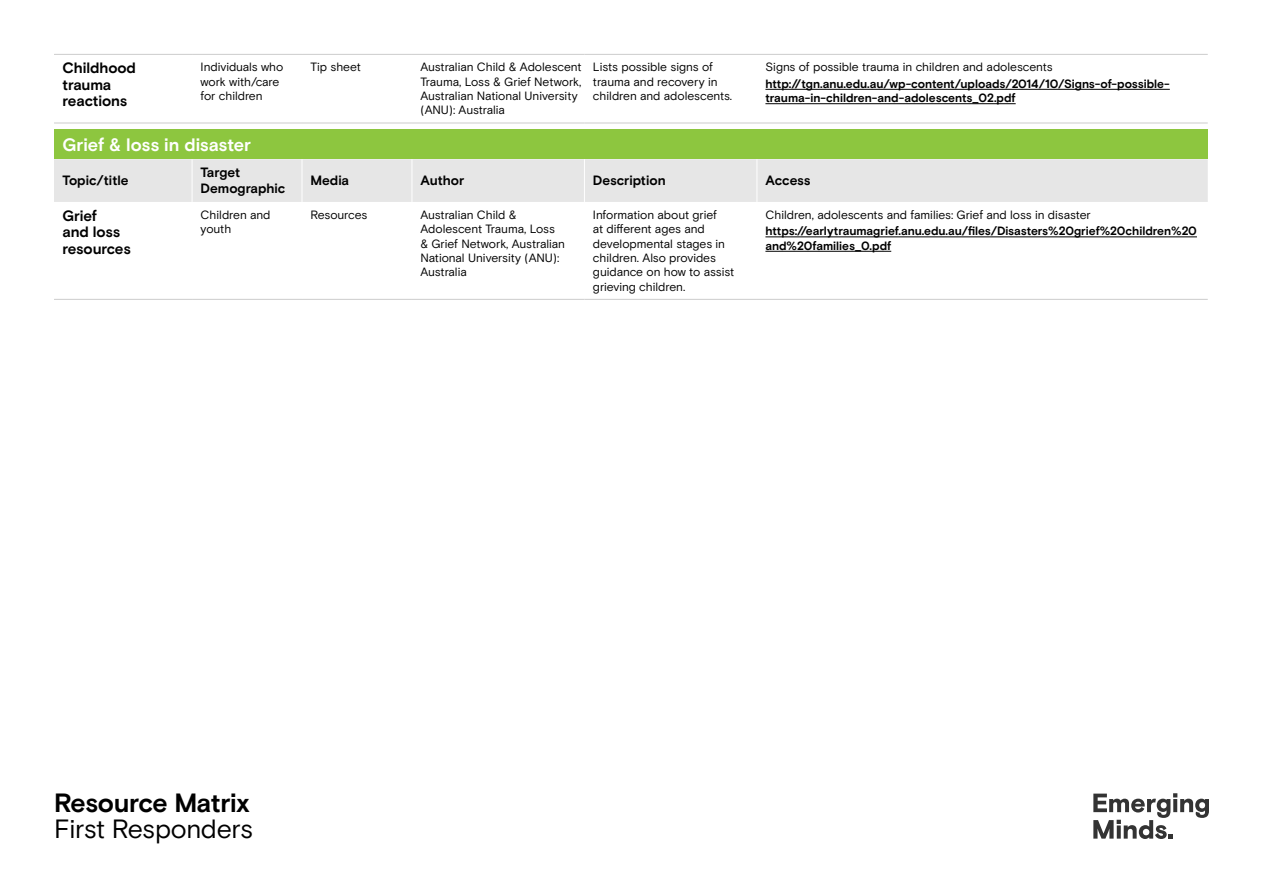
<style>
.page{position:relative;width:1263px;height:893px;background:#fff}
.page>*{position:absolute;margin:0;border:0;box-sizing:border-box;transform-origin:0 0}
.t1{font:26.4px "Basis Grotesque Pro";letter-spacing:-.01em;color:#000}
.t2{font:700 26.4px "Basis Grotesque Pro";letter-spacing:-.015em;color:#000}
.t3{font:700 18px "Basis Grotesque Pro";color:#fff}
.t4{font:700 15px/16.5px "Basis Grotesque Pro";letter-spacing:-.01em;color:#000}
.t5{font:700 13.5px/16.2px "Basis Grotesque Pro";color:#000}
.t6{font:12px/14.4px "Basis Grotesque Pro";letter-spacing:-.01em;color:#000}
.t7{font:700 12px/14.4px "Basis Grotesque Pro";letter-spacing:-.005em;color:#000}
</style>
<div class="page">
<svg style="left:1093px;top:793px;width:116px;height:46px"></svg>
<div style="left:54px;top:130px;width:1154px;height:29px;background:#8dc63f"></div>
<div style="left:54px;top:159px;width:1154px;height:43px;background:#e6e6e6"></div>
<hr style="left:192px;top:159px;width:1px;height:43px;background:#fff">
<hr style="left:302px;top:159px;width:1px;height:43px;background:#fff">
<hr style="left:412px;top:159px;width:1px;height:43px;background:#fff">
<hr style="left:584px;top:159px;width:1px;height:43px;background:#fff">
<hr style="left:756px;top:159px;width:1px;height:43px;background:#fff">
<hr style="left:54px;top:54px;width:138px;height:1px;background:#ccc">
<hr style="left:192px;top:54px;width:110px;height:1px;background:#ccc">
<hr style="left:302px;top:54px;width:110px;height:1px;background:#ccc">
<hr style="left:412px;top:54px;width:172px;height:1px;background:#ccc">
<hr style="left:584px;top:54px;width:173px;height:1px;background:#ccc">
<hr style="left:757px;top:54px;width:451px;height:1px;background:#ccc">
<hr style="left:54px;top:299px;width:138px;height:1px;background:#ccc">
<hr style="left:192px;top:299px;width:110px;height:1px;background:#ccc">
<hr style="left:302px;top:299px;width:110px;height:1px;background:#ccc">
<hr style="left:412px;top:299px;width:172px;height:1px;background:#ccc">
<hr style="left:584px;top:299px;width:173px;height:1px;background:#ccc">
<hr style="left:757px;top:299px;width:451px;height:1px;background:#ccc">
<hr style="left:54px;top:123px;width:138px;height:1px;background:#ccc">
<hr style="left:192px;top:123px;width:110px;height:1px;background:#ccc">
<hr style="left:302px;top:123px;width:110px;height:1px;background:#ccc">
<hr style="left:412px;top:123px;width:172px;height:1px;background:#ccc">
<hr style="left:584px;top:123px;width:173px;height:1px;background:#ccc">
<hr style="left:757px;top:123px;width:451px;height:1px;background:#ccc">
<hr style="left:765px;top:89px;width:405px;height:1px;background:#000">
<hr style="left:765px;top:103px;width:251px;height:1px;background:#000">
<hr style="left:765px;top:237px;width:432px;height:1px;background:#000">
<hr style="left:765px;top:251px;width:126px;height:1px;background:#000">
<p class="t4" style="left:63px;top:60px;width:75px">Childhood trauma reactions</p>
<p class="t6" style="left:201px;top:60px;width:84px">Individuals who work with/care for children</p>
<p class="t6" style="left:310px;top:60px;width:52px">Tip sheet</p>
<p class="t6" style="left:420px;top:60px;width:163px">Australian Child &amp; Adolescent<br>Trauma, Loss &amp; Grief Network,<br>Australian National University (ANU): Australia</p>
<p class="t6" style="left:593px;top:60px;width:141px">Lists possible signs of trauma and recovery in children and adolescents.</p>
<p class="t6" style="left:765px;top:60px;width:289px">Signs of possible trauma in children and adolescents</p>
<p class="t7" style="left:765px;top:77px;width:406px">http://tgn.anu.edu.au/wp-content/uploads/2014/10/Signs-of-possible&shy;trauma-in-children-and-adolescents_02.pdf</p>
<h2 class="t3" style="left:63px;top:134px;width:190px">Grief &amp; loss in disaster</h2>
<p class="t5" style="left:63px;top:173px;width:68px">Topic/title</p>
<p class="t5" style="left:201px;top:165px;width:86px">Target<br>Demographic</p>
<p class="t5" style="left:310px;top:173px;width:40px">Media</p>
<p class="t5" style="left:420px;top:173px;width:45px">Author</p>
<p class="t5" style="left:593px;top:173px;width:74px">Description</p>
<p class="t5" style="left:765px;top:173px;width:47px">Access</p>
<p class="t4" style="left:63px;top:208px;width:70px">Grief<br>and loss resources</p>
<p class="t6" style="left:201px;top:208px;width:71px">Children and youth</p>
<p class="t6" style="left:310px;top:208px;width:58px">Resources</p>
<p class="t6" style="left:420px;top:208px;width:146px">Australian Child &amp;<br>Adolescent Trauma, Loss &amp; Grief Network, Australian<br>National University (ANU):<br>Australia</p>
<p class="t6" style="left:593px;top:208px;width:143px">Information about grief<br>at different ages and developmental stages in children. Also provides guidance on how to assist grieving children.</p>
<p class="t6" style="left:765px;top:208px;width:327px">Children, adolescents and families: Grief and loss in disaster</p>
<p class="t7" style="left:765px;top:224px;width:433px">https://earlytraumagrief.anu.edu.au/files/Disasters%20grief%20children%20 and%20families_0.pdf</p>
<h1 class="t2" style="left:54px;top:787px;width:197px">Resource Matrix</h1>
<h1 class="t1" style="left:54px;top:813px;width:201px">First Responders</h1>
</div>
